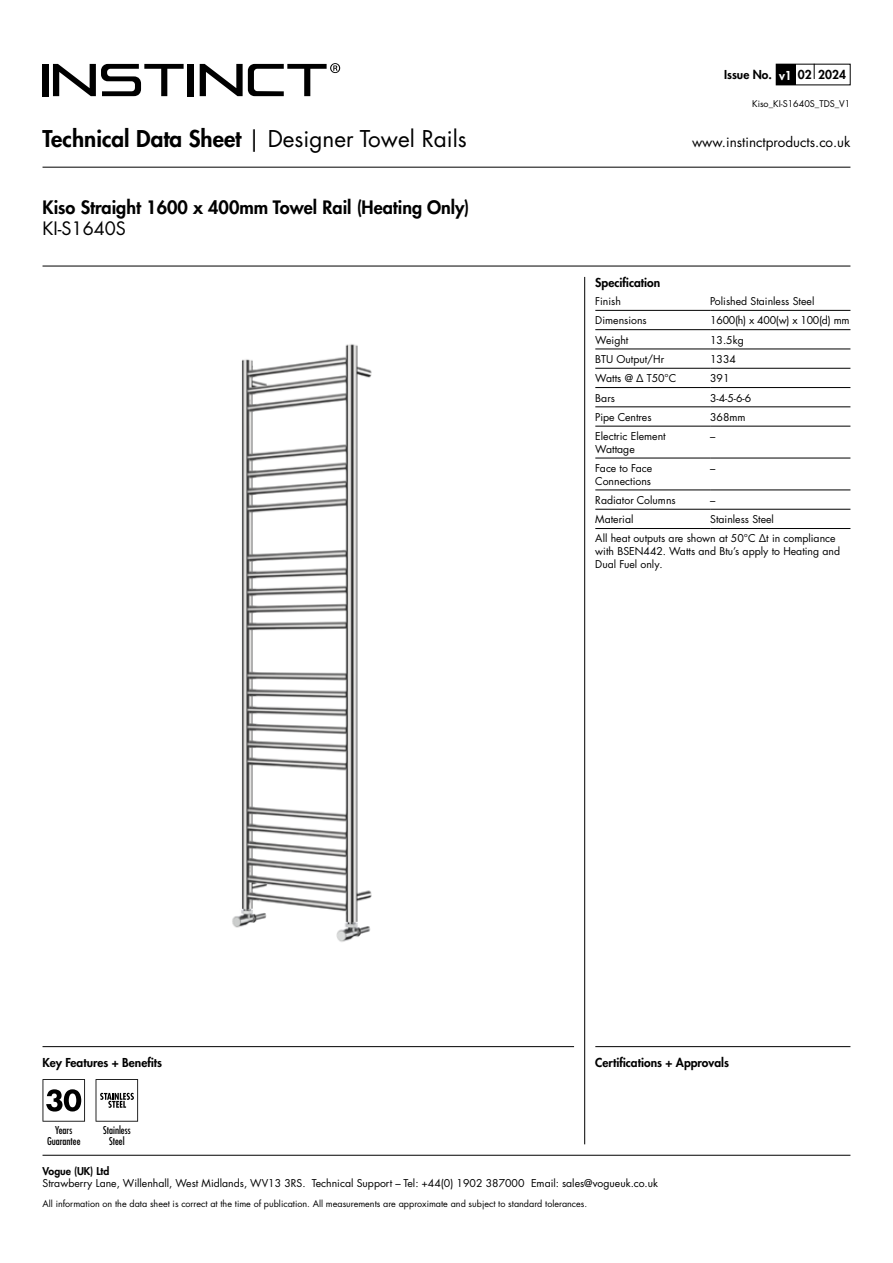
<style>
.page{position:relative;width:893px;height:1263px;background:#fff}
.page>*{position:absolute;margin:0;border:0;box-sizing:border-box;transform-origin:0 0}
.t1{font:22.5px "Futura LT Pro";color:#000}
.t2{font:800 18px "Futura LT Pro";color:#000}
.t3{font:18px "Futura LT Pro";color:#000}
.t4{font:13.5px "Futura LT Pro";color:#000}
.t5{font:800 12px "Futura LT Pro";color:#000}
.t6{font:10.5px/12.6px "Futura LT Pro";color:#000}
.t7{font:500 condensed 10.5px/10.5px "Futura LT Pro";color:#000;text-align:center}
.t8{font:10.5px "Futura LT Pro";letter-spacing:-.02em;color:#000}
.t9{font:800 10.5px "Futura LT Pro";color:#000}
.t10{font:9px "Futura LT Pro";color:#000}
.s1{color:#fff}
.s2{font-weight:800}
</style>
<div class="page">
<div style="left:43px;top:64px;width:6px;height:32px;background:#000"></div>
<div style="left:188px;top:64px;width:6px;height:32px;background:#000"></div>
<svg style="left:200px;top:63px;width:140px;height:33px"></svg>
<svg style="left:53px;top:64px;width:131px;height:32px"></svg>
<div style="left:776px;top:64px;width:19px;height:21px;background:#000"></div>
<svg style="left:814px;top:64px;width:1px;height:15px"></svg>
<hr style="left:43px;top:1155px;width:807px;height:1px;background:#000">
<hr style="left:43px;top:1046px;width:531px;height:1px;background:#000">
<hr style="left:595px;top:1046px;width:255px;height:1px;background:#000">
<hr style="left:43px;top:167px;width:807px;height:1px;background:#000">
<hr style="left:43px;top:266px;width:807px;height:1px;background:#000">
<hr style="left:584px;top:277px;width:1px;height:867px;background:#000">
<svg style="left:96px;top:1079px;width:42px;height:42px"></svg>
<hr style="left:595px;top:310px;width:115px;height:1px;background:#000">
<hr style="left:710px;top:310px;width:140px;height:1px;background:#000">
<hr style="left:595px;top:329px;width:115px;height:1px;background:#000">
<hr style="left:710px;top:329px;width:140px;height:1px;background:#000">
<hr style="left:595px;top:349px;width:115px;height:1px;background:#000">
<hr style="left:710px;top:349px;width:140px;height:1px;background:#000">
<hr style="left:595px;top:368px;width:115px;height:1px;background:#000">
<hr style="left:710px;top:368px;width:140px;height:1px;background:#000">
<hr style="left:595px;top:387px;width:115px;height:1px;background:#000">
<hr style="left:710px;top:387px;width:140px;height:1px;background:#000">
<hr style="left:595px;top:407px;width:115px;height:1px;background:#000">
<hr style="left:710px;top:407px;width:140px;height:1px;background:#000">
<hr style="left:595px;top:426px;width:115px;height:1px;background:#000">
<hr style="left:710px;top:426px;width:140px;height:1px;background:#000">
<hr style="left:595px;top:458px;width:115px;height:1px;background:#000">
<hr style="left:710px;top:458px;width:140px;height:1px;background:#000">
<hr style="left:595px;top:490px;width:115px;height:1px;background:#000">
<hr style="left:710px;top:490px;width:140px;height:1px;background:#000">
<hr style="left:595px;top:509px;width:115px;height:1px;background:#000">
<hr style="left:710px;top:509px;width:140px;height:1px;background:#000">
<hr style="left:595px;top:528px;width:115px;height:1px;background:#000">
<hr style="left:710px;top:528px;width:140px;height:1px;background:#000">
<img style="left:232px;top:344px;width:140px;height:598px">
<svg style="left:43px;top:1079px;width:42px;height:42px"></svg>
<p class="t5" style="left:724px;top:66px;width:123px">Issue No. <span class="s1">v1</span> 02 2024</p>
<p class="t10" style="left:752px;top:98px;width:100px">Kiso_KI-S1640S_TDS_V1</p>
<h1 class="t1" style="left:43px;top:123px;width:426px"><span class="s2">Technical Data Sheet</span> | Designer Towel Rails</h1>
<p class="t4" style="left:692px;top:132px;width:160px">www.instinctproducts.co.uk</p>
<h2 class="t2" style="left:43px;top:193px;width:428px">Kiso Straight 1600 x 400mm Towel Rail (Heating Only)</h2>
<h2 class="t3" style="left:43px;top:216px;width:85px">KI-S1640S</h2>
<p class="t5" style="left:595px;top:273px;width:66px">Specification</p>
<p class="t6" style="left:595px;top:295px;width:27px">Finish</p>
<p class="t6" style="left:710px;top:295px;width:106px">Polished Stainless Steel</p>
<p class="t6" style="left:595px;top:314px;width:53px">Dimensions</p>
<p class="t8" style="left:710px;top:313px;width:141px">1600(h) x 400(w) x 100(d) mm</p>
<p class="t6" style="left:595px;top:333px;width:35px">Weight</p>
<p class="t6" style="left:710px;top:333px;width:35px">13.5kg</p>
<p class="t6" style="left:595px;top:353px;width:70px">BTU Output/Hr</p>
<p class="t6" style="left:710px;top:353px;width:27px">1334</p>
<p class="t6" style="left:595px;top:372px;width:83px">Watts @ Δ T50°C</p>
<p class="t6" style="left:710px;top:372px;width:21px">391</p>
<p class="t6" style="left:595px;top:391px;width:21px">Bars</p>
<p class="t6" style="left:710px;top:391px;width:43px">3-4-5-6-6</p>
<p class="t6" style="left:595px;top:410px;width:58px">Pipe Centres</p>
<p class="t6" style="left:710px;top:410px;width:37px">368mm</p>
<p class="t6" style="left:595px;top:430px;width:72px">Electric Element<br>Wattage</p>
<p class="t6" style="left:710px;top:430px;width:7px">–</p>
<p class="t6" style="left:595px;top:462px;width:58px">Face to Face<br>Connections</p>
<p class="t6" style="left:710px;top:462px;width:7px">–</p>
<p class="t6" style="left:595px;top:494px;width:82px">Radiator Columns</p>
<p class="t6" style="left:710px;top:494px;width:7px">–</p>
<p class="t6" style="left:595px;top:513px;width:40px">Material</p>
<p class="t6" style="left:595px;top:509px;width:242px;line-height:19.4px;text-indent:115px">Stainless Steel<br>All heat outputs are shown at 50°C Δt in compliance</p>
<p class="t6" style="left:595px;top:545px;width:246px">with BSEN442. Watts and Btu’s apply to Heating and<br>Dual Fuel only.</p>
<p class="t5" style="left:43px;top:1053px;width:121px">Key Features + Benefits</p>
<p class="t5" style="left:595px;top:1053px;width:135px">Certifications + Approvals</p>
<p class="t7" style="left:47px;top:1125px;width:35px">Years<br>Guarantee</p>
<p class="t7" style="left:103px;top:1125px;width:29px">Stainless<br>Steel</p>
<p class="t9" style="left:43px;top:1163px;width:68px">Vogue (UK) Ltd</p>
<p class="t6" style="left:43px;top:1177px;width:617px">Strawberry Lane, Willenhall, West Midlands, WV13 3RS. Technical Support – Tel: +44(0) 1902 387000 Email: sales@vogueuk.co.uk</p>
<p class="t10" style="left:43px;top:1197px;width:546px">All information on the data sheet is correct at the time of publication. All measurements are approximate and subject to standard tolerances.</p>
</div>
